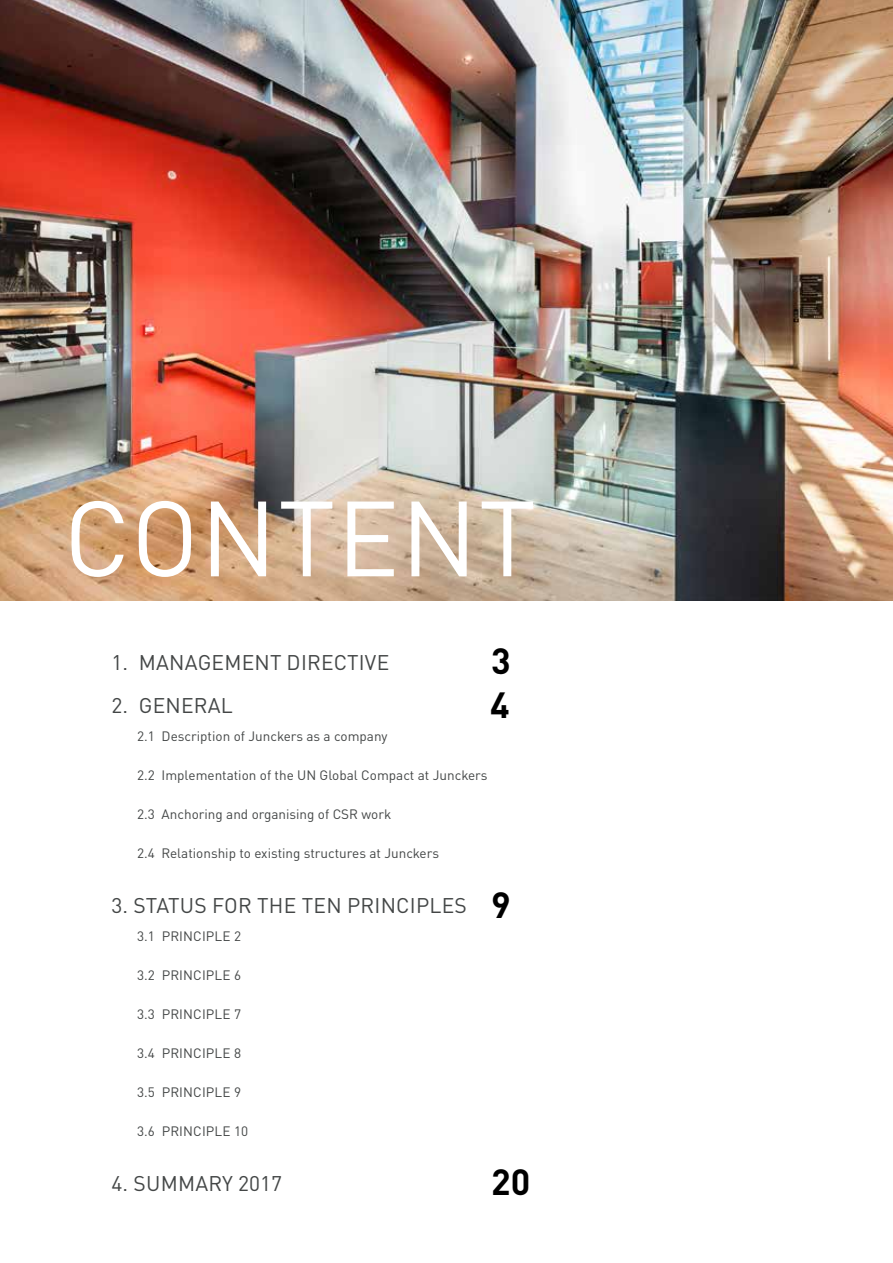
<style>
.page{position:relative;width:893px;height:1263px;background:#fff}
.page>*{position:absolute;margin:0;border:0;box-sizing:border-box;transform-origin:0 0}
.t1{font:105px "DIN Pro";letter-spacing:.01em;color:#fff}
.t2{font:700 36px/43.7px "DIN Pro";color:#000}
.t3{font:21px "DIN Pro";letter-spacing:.01em;color:#434646}
.t4{font:13.5px "DIN Pro";color:#434646}
</style>
<div class="page">
<img style="left:0;top:0;width:893px;height:601px">
<h1 class="t1" style="left:64px;top:458px;width:474px">CONTENT</h1>
<h2 class="t2" style="left:490px;top:637px;width:22px">3<br>4</h2>
<h3 class="t3" style="left:112px;top:646px;width:279px">1. MANAGEMENT DIRECTIVE</h3>
<h3 class="t3" style="left:112px;top:689px;width:123px">2. GENERAL</h3>
<p class="t4" style="left:137px;top:725px;width:252px">2.1 Description of Junckers as a company</p>
<p class="t4" style="left:137px;top:764px;width:352px">2.2 Implementation of the UN Global Compact at Junckers</p>
<p class="t4" style="left:137px;top:803px;width:256px">2.3 Anchoring and organising of CSR work</p>
<p class="t4" style="left:137px;top:842px;width:303px">2.4 Relationship to existing structures at Junckers</p>
<h3 class="t3" style="left:112px;top:889px;width:357px">3. STATUS FOR THE TEN PRINCIPLES</h3>
<p class="t4" style="left:137px;top:925px;width:105px">3.1 PRINCIPLE 2</p>
<p class="t4" style="left:137px;top:964px;width:105px">3.2 PRINCIPLE 6</p>
<p class="t4" style="left:137px;top:1003px;width:105px">3.3 PRINCIPLE 7</p>
<p class="t4" style="left:137px;top:1042px;width:105px">3.4 PRINCIPLE 8</p>
<p class="t4" style="left:137px;top:1081px;width:105px">3.5 PRINCIPLE 9</p>
<p class="t4" style="left:137px;top:1120px;width:112px">3.6 PRINCIPLE 10</p>
<h3 class="t3" style="left:112px;top:1167px;width:172px">4. SUMMARY 2017</h3>
<h2 class="t2" style="left:491px;top:880px;width:21px">9</h2>
<h2 class="t2" style="left:491px;top:1158px;width:41px">20</h2>
</div>
